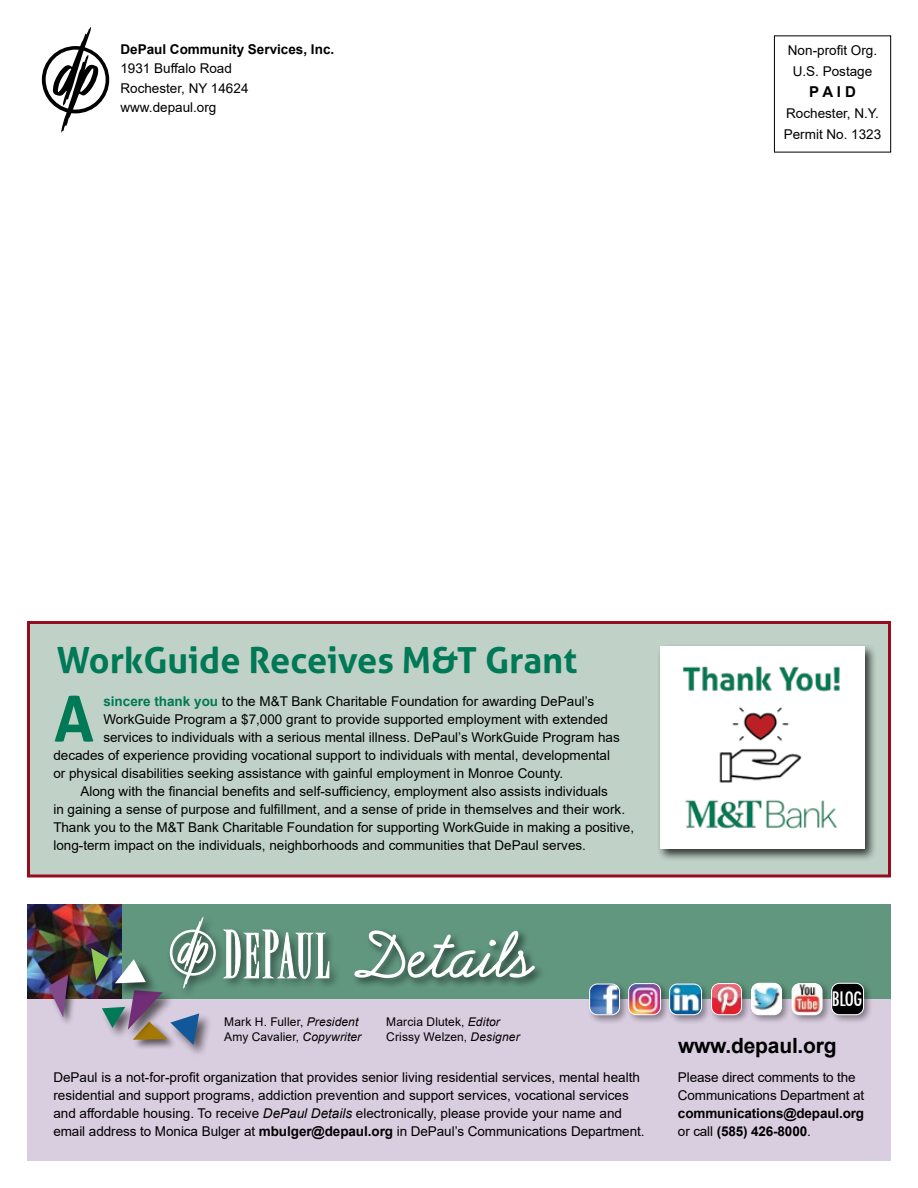
<style>
.page{position:relative;width:918px;height:1188px;background:#fff}
.page>*{position:absolute;margin:0;border:0;box-sizing:border-box;transform-origin:0 0}
.t1{font:700 63px "Aller";color:#007956}
.t2{font:700 36px "Aller";color:#007956}
.t3{font:700 21px "Arial";letter-spacing:-.01em;color:#000}
.t4{font:19.05px "Kudos Condensed S Si Condensed";color:#fff}
.t5{font:700 15px "Arial";color:#000}
.t6{font:13.5px/18px "Arial";color:#000}
.t7{font:700 13.5px/18px "Arial";letter-spacing:-.01em;color:#000}
.t8{font:12px "Arial";letter-spacing:.01em;color:#000}
.s1{font-weight:700;color:#007956}
.s2{font-style:italic}
.s3{font-weight:700}
.s4{font-weight:400}
</style>
<div class="page">
<div style="left:27px;top:621px;width:864px;height:257px;background:#c0d2c8;border:3px solid #950c1e"></div>
<div style="left:657px;top:643px;width:220px;height:219px;background:#000;opacity:.75"></div>
<div style="left:660px;top:647px;width:204px;height:202px;background:#fff"></div>
<img style="left:683px;top:666px;width:157px;height:163px">
<div style="left:27px;top:999px;width:864px;height:162px;background:#d9cde0"></div>
<svg style="left:42px;top:27px;width:67px;height:105px"></svg>
<div style="left:774px;top:35px;width:117px;height:117px;border:1px solid #000"></div>
<div style="left:27px;top:905px;width:864px;height:94px;background:#61977f"></div>
<img style="left:27px;top:904px;width:95px;height:95px">
<div style="left:169px;top:1012px;width:44px;height:46px;background:#000;opacity:.59"></div>
<div style="left:132px;top:1021px;width:45px;height:30px;background:#000;opacity:.59"></div>
<div style="left:90px;top:947px;width:29px;height:44px;background:#000;opacity:.59"></div>
<div style="left:47px;top:974px;width:31px;height:53px;background:#000;opacity:.59"></div>
<svg style="left:48px;top:975px;width:20px;height:42px"></svg>
<div style="left:352px;top:927px;width:194px;height:62px;background:#000;opacity:.6"></div>
<svg style="left:354px;top:930px;width:181px;height:48px"></svg>
<div style="left:167px;top:914px;width:174px;height:85px;background:#000;opacity:.6"></div>
<svg style="left:224px;top:930px;width:105px;height:49px"></svg>
<img style="left:91px;top:917px;width:125px;height:128px">
<div style="left:587px;top:981px;width:42px;height:43px;background:#000;opacity:.4"></div>
<img style="left:590px;top:984px;width:30px;height:31px">
<div style="left:589px;top:984px;width:31px;height:31px;border:1px solid #fff;border-radius:8px"></div>
<div style="left:667px;top:981px;width:45px;height:43px;background:#000;opacity:.4"></div>
<img style="left:671px;top:984px;width:31px;height:31px">
<div style="left:669px;top:984px;width:33px;height:31px;border:1px solid #fff;border-radius:8px"></div>
<div style="left:749px;top:980px;width:42px;height:45px;background:#000;opacity:.4"></div>
<div style="left:752px;top:983px;width:30px;height:32px;background:#fff;border-radius:8px"></div>
<img style="left:753px;top:987px;width:29px;height:24px">
<div style="left:751px;top:983px;width:31px;height:32px;border:1px solid #fff;border-radius:8px"></div>
<div style="left:626px;top:981px;width:45px;height:43px;background:#000;opacity:.4"></div>
<img style="left:629px;top:984px;width:32px;height:31px">
<div style="left:628px;top:983px;width:33px;height:32px;border:1px solid #fff;border-radius:8px"></div>
<div style="left:709px;top:981px;width:42px;height:43px;background:#000;opacity:.4"></div>
<img style="left:712px;top:984px;width:30px;height:31px">
<div style="left:711px;top:983px;width:31px;height:32px;border:1px solid #fff;border-radius:8px"></div>
<div style="left:789px;top:981px;width:43px;height:43px;background:#000;opacity:.4"></div>
<img style="left:792px;top:984px;width:30px;height:31px">
<div style="left:792px;top:983px;width:30px;height:32px;border:1px solid #fff;border-radius:8px"></div>
<div style="left:829px;top:980px;width:45px;height:45px;background:#000;opacity:.4"></div>
<svg style="left:832px;top:983px;width:32px;height:32px"></svg>
<div style="left:831px;top:983px;width:33px;height:32px;border:1px solid #fff;border-radius:8px"></div>
<p class="t7" style="left:120px;top:40px;width:215px">DePaul Community Services, Inc.</p>
<p class="t6" style="left:120px;top:59px;width:130px;line-height:19.5px">1931 Buffalo Road<br>Rochester, NY 14624 www.depaul.org</p>
<p class="t6" style="left:788px;top:40px;width:91px;line-height:21px;text-align:center">Non-profit Org.<br>U.S. Postage</p>
<p class="t5" style="left:809px;top:82px;width:48px">P A I D</p>
<p class="t6" style="left:784px;top:103px;width:99px;line-height:21px">Rochester, N.Y.<br>Permit No. 1323</p>
<h2 class="t2" style="left:57px;top:638px;width:522px">WorkGuide Receives M&amp;T Grant</h2>
<h1 class="t1" style="left:54px;top:680px;width:42px">A</h1>
<p class="t6" style="left:103px;top:692px;width:493px"><span class="s1">sincere thank you</span> to the M&amp;T Bank Charitable Foundation for awarding DePaul’s</p>
<p class="t6" style="left:103px;top:710px;width:506px">WorkGuide Program a $7,000 grant to provide supported employment with extended</p>
<p class="t6" style="left:103px;top:728px;width:518px">services to individuals with a serious mental illness. DePaul’s WorkGuide Program has</p>
<p class="t6" style="left:53px;top:746px;width:558px">decades of experience providing vocational support to individuals with mental, developmental</p>
<p class="t6" style="left:53px;top:764px;width:512px">or physical disabilities seeking assistance with gainful employment in Monroe County.</p>
<p class="t6" style="left:80px;top:782px;width:529px">Along with the financial benefits and self-sufficiency, employment also assists individuals</p>
<p class="t6" style="left:53px;top:800px;width:573px">in gaining a sense of purpose and fulfillment, and a sense of pride in themselves and their work.</p>
<p class="t6" style="left:53px;top:818px;width:582px">Thank you to the M&amp;T Bank Charitable Foundation for supporting WorkGuide in making a positive,</p>
<p class="t6" style="left:53px;top:836px;width:534px">long-term impact on the individuals, neighborhoods and communities that DePaul serves.</p>
<p class="t8" style="left:224px;top:1013px;width:136px">Mark H. Fuller, <span class="s2">President</span></p>
<p class="t8" style="left:386px;top:1013px;width:115px">Marcia Dlutek, <span class="s2">Editor</span></p>
<p class="t8" style="left:224px;top:1028px;width:139px">Amy Cavalier, <span class="s2">Copywriter</span></p>
<p class="t8" style="left:386px;top:1028px;width:135px">Crissy Welzen, <span class="s2">Designer</span></p>
<h3 class="t4" style="left:832px;top:987px;width:32px">BLOG</h3>
<h3 class="t3" style="left:678px;top:1031px;width:160px">www.depaul.org</h3>
<p class="t6" style="left:53px;top:1068px;width:593px">DePaul is a not-for-profit organization that provides senior living residential services, mental health residential and support programs, addiction prevention and support services, vocational services and affordable housing. To receive <span class="s2">DePaul Details</span> electronically, please provide your name and email address to Monica Bulger at <span class="s3">mbulger@depaul.org</span> in DePaul’s Communications Department.</p>
<p class="t6" style="left:678px;top:1068px;width:188px">Please direct comments to the<br>Communications Department at</p>
<p class="t7" style="left:678px;top:1104px;width:188px">communications@depaul.org <span class="s4">or call</span> (585) 426-8000<span class="s4">.</span></p>
</div>
